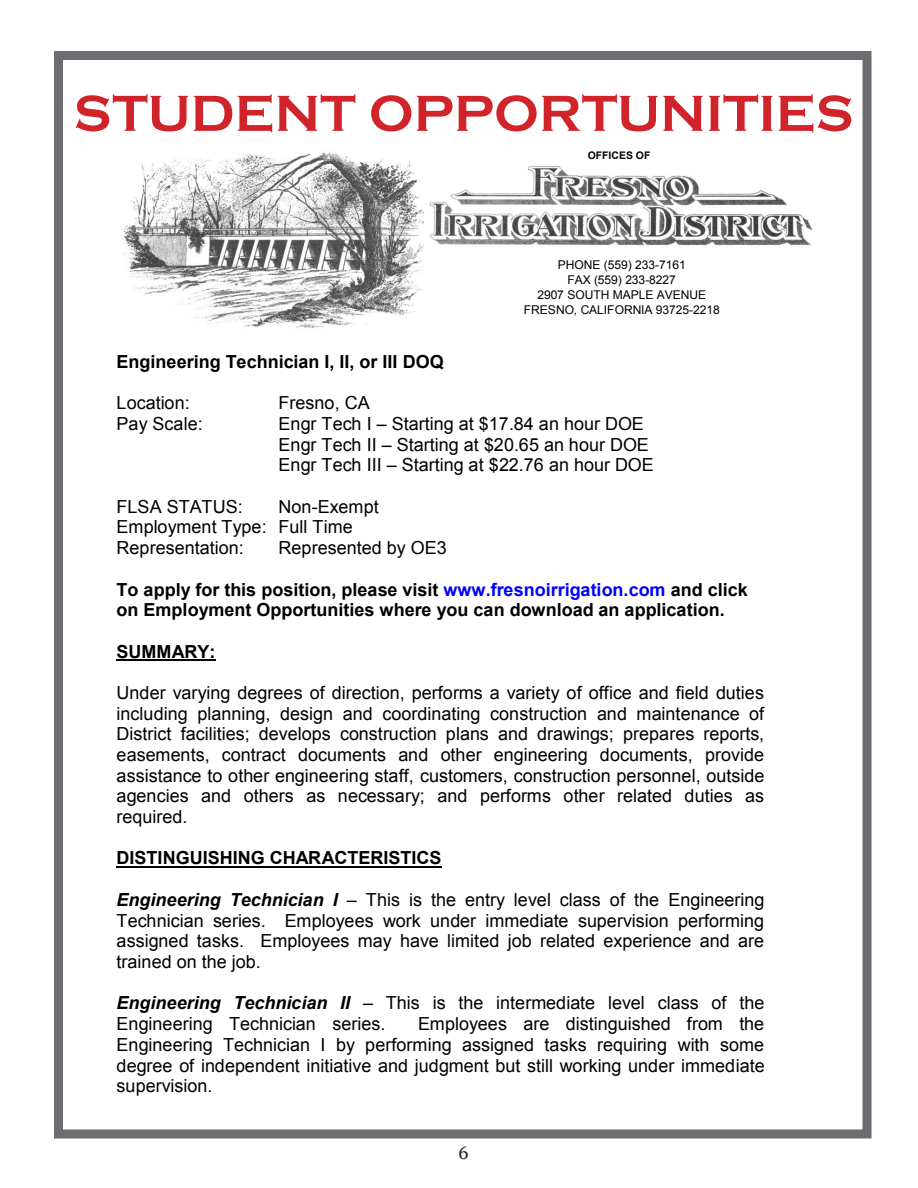
<style>
.page{position:relative;width:918px;height:1188px;background:#fff}
.page>*{position:absolute;margin:0;border:0;box-sizing:border-box;transform-origin:0 0}
.Pg_Titles{font:700 52.5px "Copperplate Gothic";color:#d1232a}
.t1{font:18px/20.7px "Arial";color:#000}
.t2{font:700 18px/20.7px "Arial";color:#000}
.t3{font:18px "Georgia";color:#231f20}
.t4{font:12px/15px "Arial";letter-spacing:-.005em;color:#000;text-align:center}
.t5{font:700 10.5px "Arial";color:#000}
.s1{font-style:inherit}
.s2{color:#00f}
.s3{font-weight:700;font-style:italic}
</style>
<div class="page">
<div style="left:54px;top:51px;width:818px;height:1087px;border:9px solid #6c6d70"></div>
<img style="left:123px;top:152px;width:301px;height:177px">
<hr style="left:117px;top:660px;width:99px;height:1px;background:#000">
<hr style="left:117px;top:866px;width:325px;height:2px;background:#000">
<img style="left:429px;top:166px;width:384px;height:80px">
<p class="Pg_Titles" style="left:74px;top:84px;width:781px">STUDENT OPPORTUNITIES</p>
<p class="t5" style="left:588px;top:148px;width:64px">OFFICES OF</p>
<p class="t4" style="left:524px;top:257px;width:198px">PHONE (559) 233-7161<br>FAX (559) 233-8227<br>2907 SOUTH MAPLE AVENUE<br>FRESNO, CALIFORNIA 93725-2218</p>
<p class="t2" style="left:117px;top:352px;width:329px">Engineering Technician I, II, or III DOQ</p>
<p class="t1" style="left:117px;top:393px;width:75px">Location:</p>
<p class="t1" style="left:279px;top:393px;width:93px">Fresno, CA</p>
<p class="t1" style="left:117px;top:413px;width:88px">Pay Scale:</p>
<p class="t1" style="left:279px;top:413px;width:377px">Engr Tech I <span class="s1">–</span> Starting at $17.84 an hour DOE<br>Engr Tech II <span class="s1">–</span> Starting at $20.65 an hour DOE<br>Engr Tech III <span class="s1">–</span> Starting at $22.76 an hour DOE</p>
<p class="t1" style="left:117px;top:496px;width:128px">FLSA STATUS:</p>
<p class="t1" style="left:117px;top:496px;width:264px;text-indent:162px">Non-Exempt<br>Employment Type: Full Time<br>Representation:</p>
<p class="t1" style="left:279px;top:538px;width:170px">Represented by OE3</p>
<p class="t2" style="left:117px;top:579px;width:633px">To apply for this position, please visit <span class="s2">www.fresnoirrigation.com</span> and click on Employment Opportunities where you can download an application.</p>
<p class="t2" style="left:117px;top:641px;width:100px">SUMMARY:</p>
<p class="t1" style="left:117px;top:683px;width:649px;text-align:justify">Under varying degrees of direction, performs a variety of office and field duties including planning, design and coordinating construction and maintenance of District facilities; develops construction plans and drawings; prepares reports, easements, contract documents and other engineering documents, provide assistance to other engineering staff, customers, construction personnel, outside agencies and others as necessary; and performs other related duties as required.</p>
<p class="t2" style="left:117px;top:848px;width:326px">DISTINGUISHING CHARACTERISTICS</p>
<p class="t1" style="left:117px;top:889px;width:649px;text-align:justify"><span class="s3">Engineering Technician I</span> <span class="s1">–</span> This is the entry level class of the Engineering Technician series. Employees work under immediate supervision performing assigned tasks. Employees may have limited job related experience and are trained on the job.</p>
<p class="t1" style="left:117px;top:993px;width:649px"><span class="s3">Engineering Technician II</span> <span class="s1">–</span> This is the intermediate level class of the<br>Engineering Technician series.</p>
<p class="t1" style="left:117px;top:1014px;width:650px;text-align:justify;text-indent:301px">Employees are distinguished from the Engineering Technician I by performing assigned tasks requiring with some degree of independent initiative and judgment but still working under immediate supervision.</p>
<p class="t3" style="left:458px;top:1139px;width:12px">6</p>
</div>
